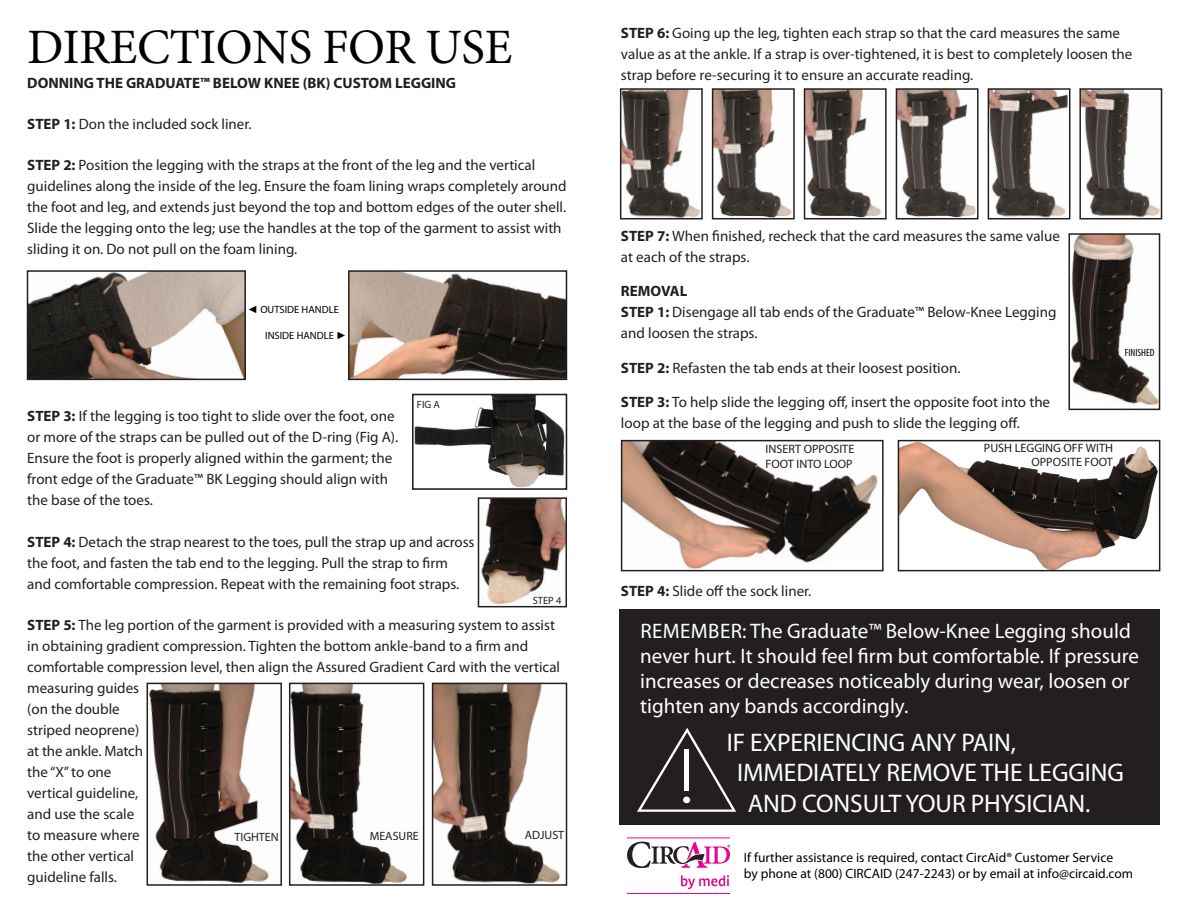
<style>
.page{position:relative;width:1188px;height:918px;background:#fff}
.page>*{position:absolute;margin:0;border:0;box-sizing:border-box;transform-origin:0 0}
.t1{font:49.5px "Minion Pro";letter-spacing:-.01em;color:#000}
.t2{font:25.5px "Myriad Pro";letter-spacing:-.005em;color:#fff}
.t3{font:21px/25.2px "Myriad Pro";color:#fff}
.t4{font:15px/21px "Myriad Pro";color:#231f20}
.t5{font:700 15px "Myriad Pro";color:#231f20}
.t6{font:13.5px/16.2px "Myriad Pro";color:#000}
.t7{font:12.15px/14.5px "Myriad Pro";color:#231f20;text-align:right}
.t8{font:12px "Myriad Pro";color:#231f20}
.t9{font:10.5px "Myriad Pro";color:#000}
.t10{font:10.5px "Myriad Pro";color:#231f20}
.t11{font:condensed 10.5px "Myriad Pro";color:#000}
.s1{font-weight:700}
.s2{font-family:"Times New Roman"}
</style>
<div class="page">
<svg style="left:627px;top:842px;width:103px;height:26px"></svg>
<hr style="left:627px;top:838px;width:103px;height:1px;background:#ed028c">
<hr style="left:627px;top:893px;width:103px;height:1px;background:#ed028c">
<svg style="left:681px;top:875px;width:48px;height:14px"></svg>
<img style="left:30px;top:273px;width:213px;height:104px">
<div style="left:27px;top:270px;width:219px;height:110px;border:2px solid #231f20"></div>
<img style="left:351px;top:273px;width:213px;height:104px">
<div style="left:348px;top:270px;width:219px;height:110px;border:2px solid #231f20"></div>
<img style="left:901px;top:443px;width:256px;height:125px">
<div style="left:898px;top:440px;width:262px;height:131px;border:2px solid #231f20"></div>
<img style="left:624px;top:443px;width:254px;height:125px">
<div style="left:621px;top:440px;width:263px;height:131px;border:2px solid #231f20"></div>
<img style="left:415px;top:397px;width:149px;height:90px">
<div style="left:412px;top:394px;width:155px;height:96px;border:2px solid #231f20"></div>
<img style="left:292px;top:686px;width:116px;height:197px">
<div style="left:289px;top:683px;width:135px;height:203px;border:2px solid #231f20"></div>
<img style="left:150px;top:686px;width:119px;height:197px">
<div style="left:147px;top:683px;width:135px;height:203px;border:2px solid #231f20"></div>
<img style="left:435px;top:686px;width:126px;height:197px">
<div style="left:432px;top:683px;width:135px;height:203px;border:2px solid #231f20"></div>
<img style="left:481px;top:500px;width:83px;height:104px">
<div style="left:478px;top:497px;width:89px;height:110px;border:2px solid #231f20"></div>
<img style="left:1071px;top:236px;width:86px;height:170px">
<div style="left:1068px;top:233px;width:92px;height:177px;border:2px solid #231f20"></div>
<img style="left:623px;top:91px;width:77px;height:125px">
<div style="left:620px;top:88px;width:83px;height:131px;border:2px solid #231f20"></div>
<img style="left:715px;top:91px;width:77px;height:125px">
<div style="left:712px;top:88px;width:83px;height:131px;border:2px solid #231f20"></div>
<img style="left:807px;top:91px;width:74px;height:125px">
<div style="left:804px;top:88px;width:83px;height:131px;border:2px solid #231f20"></div>
<img style="left:899px;top:91px;width:77px;height:125px">
<div style="left:896px;top:88px;width:83px;height:131px;border:2px solid #231f20"></div>
<img style="left:991px;top:91px;width:76px;height:125px">
<div style="left:988px;top:88px;width:82px;height:131px;border:2px solid #231f20"></div>
<img style="left:1082px;top:91px;width:77px;height:125px">
<div style="left:1079px;top:88px;width:83px;height:131px;border:2px solid #231f20"></div>
<div style="left:620px;top:609px;width:540px;height:216px;background:#231f20"></div>
<svg style="left:637px;top:728px;width:99px;height:84px"></svg>
<div style="left:684px;top:749px;width:5px;height:42px;background:#fff"></div>
<div style="left:683px;top:797px;width:7px;height:6px;background:#fff;border-radius:50%"></div>
<h1 class="t1" style="left:27px;top:14px;width:487px">DIRECTIONS FOR USE</h1>
<p class="t5" style="left:27px;top:73px;width:11px">DONN</p>
<p class="t5" style="left:69px;top:73px;width:68px">ING THE GRADUATE</p>
<p class="t5" style="left:200px;top:73px;width:83px">™ BELOW KNEE</p>
<p class="t5" style="left:303px;top:73px;width:51px">(BK) CUSTOM</p>
<p class="t5" style="left:395px;top:73px;width:10px">LEGG</p>
<p class="t5" style="left:431px;top:73px;width:15px">ING</p>
<p class="t5" style="left:27px;top:114px;width:9px">STEP</p>
<p class="t4" style="left:63px;top:113px;width:190px"><span class="s1">1:</span> Don the included sock liner.</p>
<p class="t5" style="left:27px;top:155px;width:9px">STEP</p>
<p class="t4" style="left:27px;top:154px;width:541px;text-indent:36px"><span class="s1">2:</span> Position the legging with the straps at the front of the leg and the vertical guidelines along the inside of the leg. Ensure the foam lining wraps completely around the foot and leg, and extends just beyond the top and bottom edges of the outer shell.<br>Slide the legging onto the leg; use the handles at the top of the garment to assist with sliding it on. Do not pull on the foam lining.</p>
<p class="t9" style="left:247px;top:303px;width:93px"><span class="s2">◄</span> OUTSIDE HANDLE</p>
<p class="t9" style="left:265px;top:329px;width:83px">INSIDE HANDLE <span class="s2">►</span></p>
<p class="t10" style="left:417px;top:398px;width:25px">FIG A</p>
<p class="t4" style="left:27px;top:406px;width:372px;text-indent:36px"><span class="s1">3:</span> If the legging is too tight to slide over the foot, one or more of the straps can be pulled out of the D-ring (Fig A).<br>Ensure the foot is properly aligned within the garment; the front edge of the Graduate™ BK Legging should align with the base of the toes.</p>
<p class="t5" style="left:27px;top:532px;width:9px">STEP</p>
<p class="t5" style="left:27px;top:406px;width:9px">STEP</p>
<p class="t4" style="left:27px;top:531px;width:449px;text-indent:36px"><span class="s1">4:</span> Detach the strap nearest to the toes, pull the strap up and across the foot, and fasten the tab end to the legging. Pull the strap to firm and comfortable compression. Repeat with the remaining foot straps.</p>
<p class="t5" style="left:27px;top:615px;width:9px">STEP</p>
<p class="t10" style="left:533px;top:594px;width:30px">STEP 4</p>
<p class="t4" style="left:27px;top:614px;width:534px;text-indent:36px"><span class="s1">5:</span> The leg portion of the garment is provided with a measuring system to assist in obtaining gradient compression. Tighten the bottom ankle-band to a firm and comfortable compression level, then align the Assured Gradient Card with the vertical measuring guides<br>(on the double<br>striped neoprene)<br>at the ankle. Match<br>the “X” to one<br>vertical guideline,<br>and use the scale<br>to measure where<br>the other vertical<br>guideline falls.</p>
<p class="t8" style="left:235px;top:830px;width:46px">TIGHTEN</p>
<p class="t8" style="left:370px;top:828px;width:50px">MEASURE</p>
<p class="t8" style="left:525px;top:827px;width:41px">ADJUST</p>
<p class="t4" style="left:621px;top:22px;width:513px;text-indent:36px"><span class="s1">6:</span> Going up the leg, tighten each strap so that the card measures the same value as at the ankle. If a strap is over-tightened, it is best to completely loosen the strap before re-securing it to ensure an accurate reading.</p>
<p class="t5" style="left:621px;top:23px;width:9px">STEP</p>
<p class="t4" style="left:621px;top:225px;width:440px;text-indent:36px"><span class="s1">7:</span> When finished, recheck that the card measures the same value at each of the straps.</p>
<p class="t5" style="left:621px;top:281px;width:11px">REMO</p>
<p class="t5" style="left:661px;top:281px;width:19px">VAL</p>
<p class="t5" style="left:621px;top:302px;width:9px">STEP</p>
<p class="t5" style="left:621px;top:226px;width:9px">STEP</p>
<p class="t4" style="left:621px;top:301px;width:437px;text-indent:36px"><span class="s1">1:</span> Disengage all tab ends of the Graduate™ Below-Knee Legging and loosen the straps.</p>
<p class="t5" style="left:621px;top:358px;width:9px">STEP</p>
<p class="t4" style="left:657px;top:357px;width:305px"><span class="s1">2:</span> Refasten the tab ends at their loosest position.</p>
<p class="t5" style="left:621px;top:392px;width:9px">STEP</p>
<p class="t4" style="left:621px;top:391px;width:431px;text-indent:36px"><span class="s1">3:</span> To help slide the legging off, insert the opposite foot into the loop at the base of the legging and push to slide the legging off.</p>
<p class="t7" style="left:766px;top:442px;width:90px;text-align:left">INSERT OPPOSITE<br>FOOT INTO LOO P</p>
<p class="t7" style="left:984px;top:440px;width:131px">PUSH LEGGING OFF WITH<br>OPPOSITE FOOT</p>
<p class="t11" style="left:1125px;top:346px;width:31px">FINISHED</p>
<p class="t5" style="left:621px;top:581px;width:9px">STEP</p>
<p class="t4" style="left:657px;top:580px;width:156px"><span class="s1">4:</span> Slide off the sock liner.</p>
<h3 class="t3" style="left:640px;top:618px;width:500px;text-indent:102px">: The Graduate™ Below-Knee Legging should never hurt. It should feel firm but comfortable. If pressure increases or decreases noticeably during wear, loosen or tighten any bands accordingly.</h3>
<h2 class="t2" style="left:727px;top:726px;width:291px">IF EXPERIENCING ANY PAIN,</h2>
<h2 class="t2" style="left:737px;top:757px;width:388px">IMMEDIATELY REMOVE THE LEGGING</h2>
<h2 class="t2" style="left:748px;top:788px;width:344px">AND CONSULT YOUR PHYSICIAN.</h2>
<h3 class="t3" style="left:640px;top:618px;width:26px">Remember</h3>
<p class="t6" style="left:744px;top:849px;width:391px">If further assistance is required, contact CircAid® Customer Service<br>by phone at (800) CIRCAID (247-2243) or by email at info@circaid.com</p>
</div>
